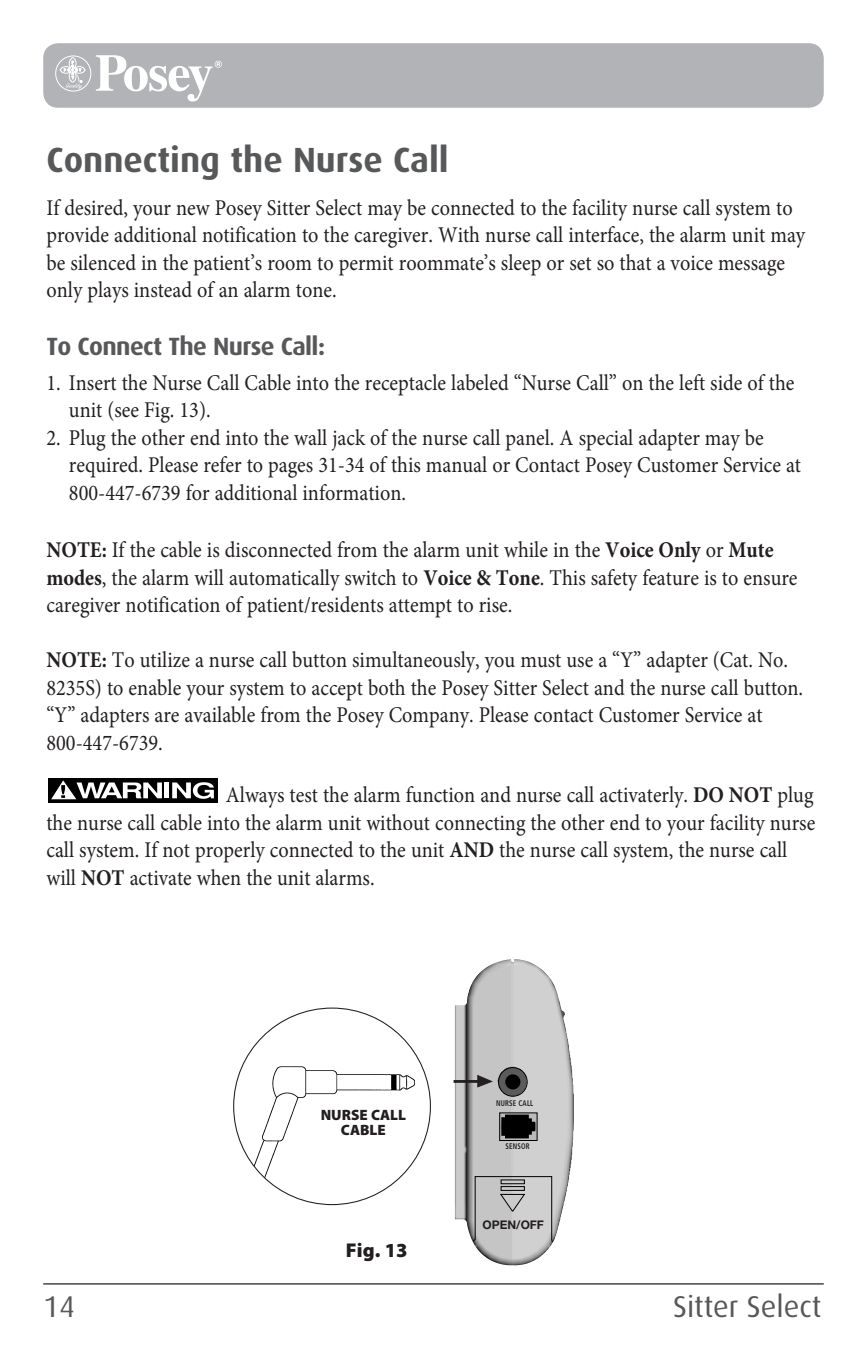
<style>
.page{position:relative;width:867px;height:1362px;background:#fff}
.page>*{position:absolute;margin:0;border:0;box-sizing:border-box;transform-origin:0 0}
.t1{font:700 35px "Dax";color:#57585a}
.t2{font:30px "Dax";color:#57585a}
.t3{font:700 25px "Dax";letter-spacing:-.025em;color:#57585a}
.t4{font:22.5px/27.5px "Minion Pro";color:#231f20;scale:.9 1}
.t5{font:900 20px "Myriad Pro";color:#231f20}
.t6{font:900 15px/15px "Myriad Pro";color:#231f20;text-align:center}
.t7{font:700 12px "Helvetica Neue";color:#231f20}
.t8{font:700 condensed 8.25px "Frutiger";letter-spacing:.025em;color:#231f20;scale:.85 1}
.s1{font-weight:700}
</style>
<div class="page">
<div style="left:43px;top:43px;width:780px;height:65px;background:#b2b3b7;border-radius:15px"></div>
<svg style="left:96px;top:55px;width:126px;height:46px"></svg>
<div style="left:55px;top:55px;width:36px;height:36px;border:1px solid #fff;border-radius:50%"></div>
<svg style="left:59px;top:57px;width:27px;height:32px"></svg>
<hr style="left:43px;top:1282px;width:780px;height:2px;background:#231f20">
<svg style="left:48px;top:778px;width:170px;height:25px"></svg>
<div style="left:49px;top:777px;width:169px;height:25px;background:#000"></div>
<div style="left:164px;top:782px;width:5px;height:16px;background:#fff"></div>
<svg style="left:172px;top:782px;width:42px;height:16px"></svg>
<svg style="left:51px;top:780px;width:111px;height:19px"></svg>
<img style="left:455px;top:959px;width:119px;height:306px">
<svg style="left:472px;top:1175px;width:81px;height:67px;background:#bbb"></svg>
<div style="left:505px;top:1074px;width:15px;height:15px;background:#000;border-radius:50%"></div>
<svg style="left:501px;top:1114px;width:34px;height:24px"></svg>
<div style="left:498px;top:1067px;width:29px;height:29px;border:1px solid #000;border-radius:50%"></div>
<img style="left:233px;top:1046px;width:197px;height:158px">
<svg style="left:477px;top:1074px;width:16px;height:13px"></svg>
<hr style="left:453px;top:1079px;width:25px;height:3px;background:#231f20">
<h1 class="t1" style="left:46px;top:140px;width:403px">Connecting the Nurse Call</h1>
<p class="t4" style="left:46px;top:194px;width:844px">If desired, your new Posey Sitter Select may be connected to the facility nurse call system to provide additional notification to the caregiver. With nurse call interface, the alarm unit may be silenced in the patient’s room to permit roommate’s sleep or set so that a voice message only plays instead of an alarm tone.</p>
<p class="t3" style="left:46px;top:332px;width:280px">To Connect The Nurse Call:</p>
<p class="t4" style="left:69px;top:369px;width:807px;text-indent:-22px">1. Insert the Nurse Call Cable into the receptacle labeled “Nurse Call” on the left side of the unit (see Fig. 13).</p>
<p class="t4" style="left:69px;top:424px;width:814px;text-indent:-22px">2. Plug the other end into the wall jack of the nurse call panel. A special adapter may be required. Please refer to pages 31-34 of this manual or Contact Posey Customer Service at<br>800-447-6739 for additional information.</p>
<p class="t4" style="left:46px;top:536px;width:835px"><span class="s1">NOTE:</span> If the cable is disconnected from the alarm unit while in the <span class="s1">Voice Only</span> or <span class="s1">Mute modes</span>, the alarm will automatically switch to <span class="s1">Voice &amp; Tone</span>. This safety feature is to ensure caregiver notification of patient/residents attempt to rise.</p>
<p class="t4" style="left:46px;top:646px;width:839px"><span class="s1">NOTE:</span> To utilize a nurse call button simultaneously, you must use a “Y” adapter (Cat. No.<br>8235S) to enable your system to accept both the Posey Sitter Select and the nurse call button. “Y” adapters are available from the Posey Company. Please contact Customer Service at 800-447-6739.</p>
<p class="t4" style="left:46px;top:781px;width:855px;text-indent:179px">Always test the alarm function and nurse call activaterly. <span class="s1">DO NOT</span> plug the nurse call cable into the alarm unit without connecting the other end to your facility nurse call system. If not properly connected to the unit <span class="s1">AND</span> the nurse call system, the nurse call will <span class="s1">NOT</span> activate when the unit alarms.</p>
<p class="t6" style="left:320px;top:1106px;width:87px">NU RSE CALL<br>CABLE</p>
<p class="t5" style="left:346px;top:1236px;width:63px">FIG. 13</p>
<p class="t8" style="left:496px;top:1097px;width:45px">NURSE CALL</p>
<p class="t8" style="left:505px;top:1141px;width:30px">SENSOR</p>
<p class="t7" style="left:482px;top:1217px;width:63px">OPEN/OFF</p>
<h2 class="t2" style="left:43px;top:1290px;width:30px">14</h2>
<h2 class="t2" style="left:673px;top:1290px;width:150px">Sitter Select</h2>
</div>
